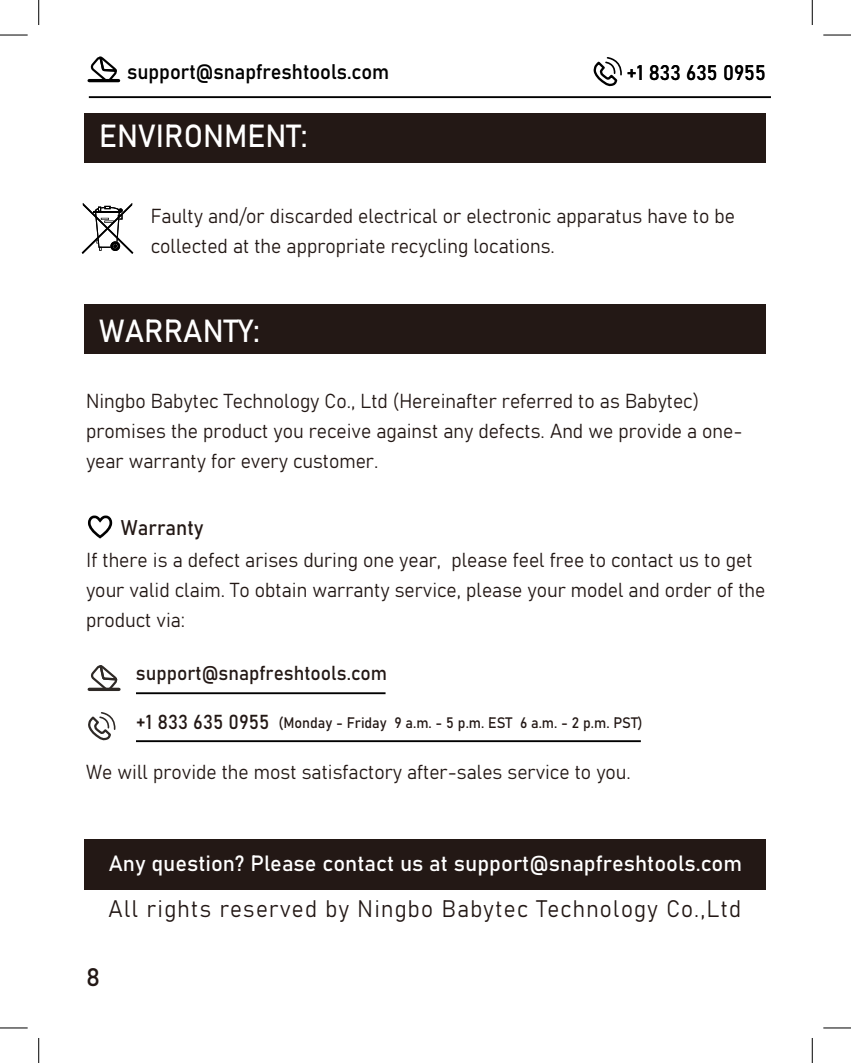
<style>
.page{position:relative;width:851px;height:1063px;background:#fff}
.page>*{position:absolute;margin:0;border:0;box-sizing:border-box;transform-origin:0 0}
.t1{font:31.5px "Bahnschrift";color:#fff;scale:.95 1}
.t2{font:25px "Bahnschrift";color:#231815}
.t3{font:23.5px "Bahnschrift";letter-spacing:.06em;color:#231815;scale:.93 1}
.t4{font:21.75px "Bahnschrift";color:#fff}
.t5{font:21px "Bahnschrift";color:#231815;scale:.95 1}
.t6{font:20.75px "Bahnschrift";color:#000;scale:.95 1}
.t7{font:20px/30px "Bahnschrift";color:#231815;scale:.95 1}
.t8{font:15px "Bahnschrift";color:#231815;scale:.95 1}
.s1{font-size:20px}
</style>
<div class="page">
<div style="left:85px;top:113px;width:681px;height:49px;background:#231815"></div>
<div style="left:85px;top:305px;width:681px;height:49px;background:#231815"></div>
<svg style="left:0;top:34px;width:28px;height:1px"></svg>
<svg style="left:823px;top:34px;width:27px;height:1px"></svg>
<svg style="left:0;top:1027px;width:28px;height:1px"></svg>
<svg style="left:823px;top:1027px;width:27px;height:1px"></svg>
<svg style="left:0;top:35px;width:28px;height:1px"></svg>
<svg style="left:823px;top:35px;width:27px;height:1px"></svg>
<svg style="left:0;top:1028px;width:28px;height:1px"></svg>
<svg style="left:823px;top:1028px;width:27px;height:1px"></svg>
<svg style="left:38px;top:0;width:1px;height:25px"></svg>
<svg style="left:38px;top:1038px;width:1px;height:25px"></svg>
<svg style="left:811px;top:0;width:1px;height:25px"></svg>
<svg style="left:811px;top:1038px;width:1px;height:25px"></svg>
<svg style="left:82px;top:203px;width:51px;height:51px"></svg>
<div style="left:85px;top:840px;width:681px;height:50px;background:#231815"></div>
<hr style="left:136px;top:692px;width:249px;height:2px;background:#000">
<hr style="left:136px;top:740px;width:504px;height:2px;background:#000">
<svg style="left:88px;top:56px;width:31px;height:27px"></svg>
<hr style="left:89px;top:79px;width:30px;height:3px;background:#000">
<svg style="left:593px;top:57px;width:29px;height:30px"></svg>
<hr style="left:89px;top:96px;width:681px;height:2px;background:#000">
<svg style="left:88px;top:665px;width:31px;height:26px"></svg>
<hr style="left:89px;top:688px;width:30px;height:3px;background:#2e2926">
<svg style="left:88px;top:712px;width:28px;height:29px"></svg>
<svg style="left:88px;top:516px;width:24px;height:23px"></svg>
<p class="t6" style="left:127px;top:56px;width:277px">support@snapfreshtools.com</p>
<p class="t6" style="left:626px;top:57px;width:148px">+1 833 635 0955</p>
<h1 class="t1" style="left:99px;top:112px;width:221px">ENVIRONMENT:</h1>
<p class="t7" style="left:151px;top:199px;width:616px">Faulty and/or discarded electrical or electronic apparatus have to be collected at the appropriate recycling locations.</p>
<h1 class="t1" style="left:99px;top:307px;width:171px">WARRANTY:</h1>
<p class="t7" style="left:86px;top:385px;width:692px">Ningbo Babytec Technology Co., Ltd (Hereinafter referred to as Babytec) promises the product you receive against any defects. And we provide a one&shy;year warranty for every customer.</p>
<p class="t5" style="left:121px;top:512px;width:89px">Warranty</p>
<p class="t7" style="left:86px;top:544px;width:716px">If there is a defect arises during one year, please feel free to contact us to get your valid claim. To obtain warranty service, please your model and order of the product via:</p>
<p class="t7" style="left:136px;top:657px;width:266px">support@snapfreshtools.com</p>
<p class="t8" style="left:136px;top:711px;width:535px"><span class="s1">+1 833 635 0955</span> (Monday - Friday 9 a.m. - 5 p.m. EST 6 a.m. - 2 p.m. PST)</p>
<p class="t7" style="left:86px;top:756px;width:574px">We will provide the most satisfactory after-sales service to you.</p>
<p class="t4" style="left:109px;top:847px;width:634px">Any question? Please contact us at support@snapfreshtools.com</p>
<p class="t3" style="left:109px;top:891px;width:681px">All rights reserved by Ningbo Babytec Technology Co.,Ltd</p>
<p class="t2" style="left:86px;top:958px;width:16px">8</p>
</div>
